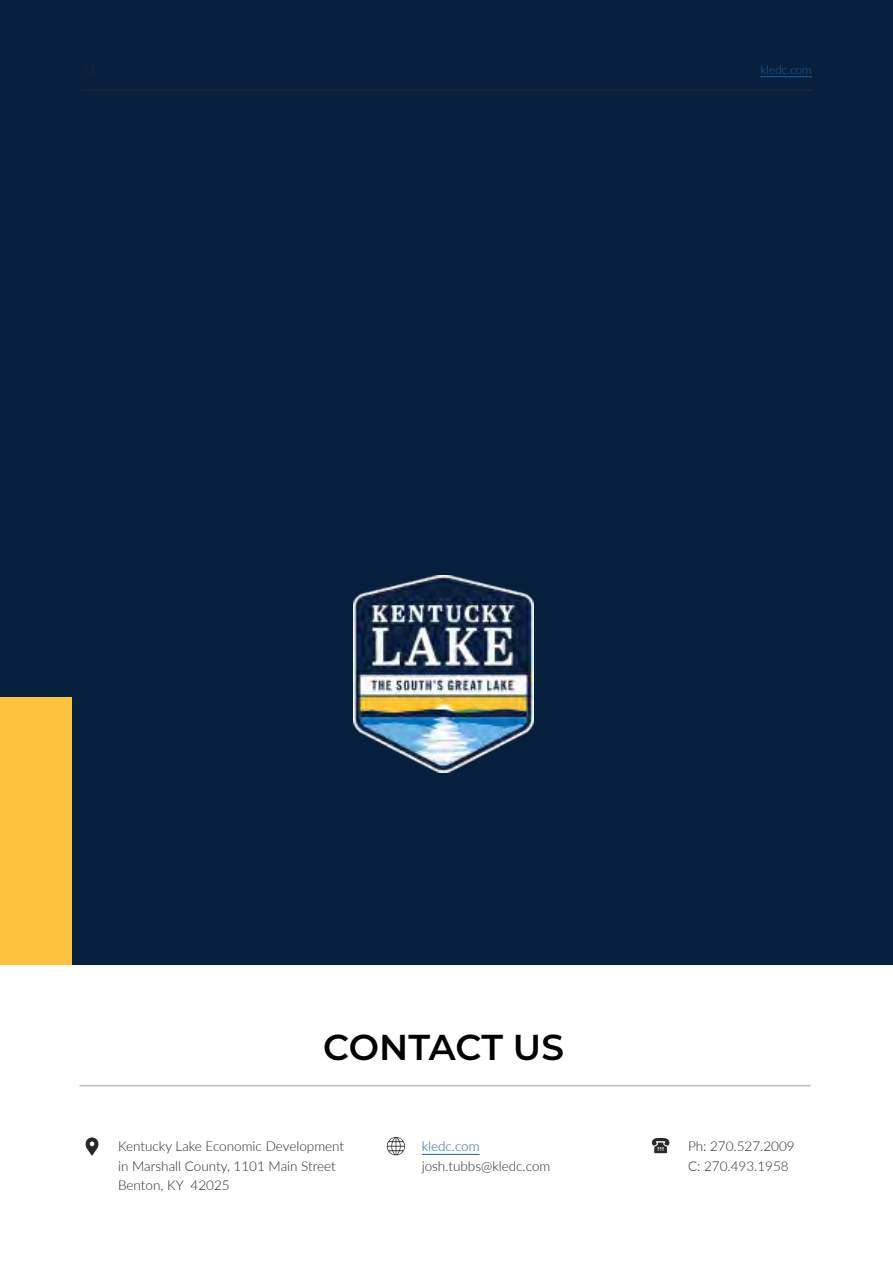
<style>
.page{position:relative;width:893px;height:1263px;background:#07203e}
.page>*{position:absolute;margin:0;border:0;box-sizing:border-box;transform-origin:0 0}
.t1{font:600 36px "Montserrat";letter-spacing:-.01em;color:#000}
.t2{font:300 13.5px/19.5px "Lato";color:#292829}
.t3{font:300 13.5px "Lato";color:#215e9e}
.t4{font:300 12px "Lato";color:#215e9e}
.t5{font:300 12px "Lato";color:#292829}
</style>
<div class="page">
<div style="left:0;top:965px;width:893px;height:298px;background:#fff"></div>
<hr style="left:80px;top:1085px;width:730px;height:1px;background:#bcbec0">
<svg style="left:387px;top:1137px;width:18px;height:18px"></svg>
<svg style="left:651px;top:1138px;width:19px;height:15px"></svg>
<svg style="left:85px;top:1137px;width:14px;height:19px"></svg>
<div style="left:0;top:697px;width:71px;height:268px;background:#fec33e"></div>
<img style="left:354px;top:576px;width:180px;height:196px">
<hr style="left:422px;top:1154px;width:58px;height:1px;background:#215e9e">
<hr style="left:760px;top:76px;width:52px;height:1px;background:#215e9e">
<hr style="left:81px;top:90px;width:731px;height:1px;background:#292829">
<p class="t5" style="left:83px;top:61px;width:15px">11</p>
<p class="t4" style="left:760px;top:61px;width:53px">kledc.com</p>
<h1 class="t1" style="left:323px;top:1022px;width:242px">CONTACT US</h1>
<p class="t2" style="left:118px;top:1136px;width:228px">Kentucky Lake Economic Development in Marshall County, 1101 Main Street<br>Benton, KY 42025</p>
<p class="t2" style="left:688px;top:1136px;width:108px">Ph: 270.527.2009<br>C: 270.493.1958</p>
<p class="t3" style="left:422px;top:1137px;width:60px">kledc.com</p>
<p class="t2" style="left:422px;top:1155px;width:130px">josh.tubbs@kledc.com</p>
</div>
